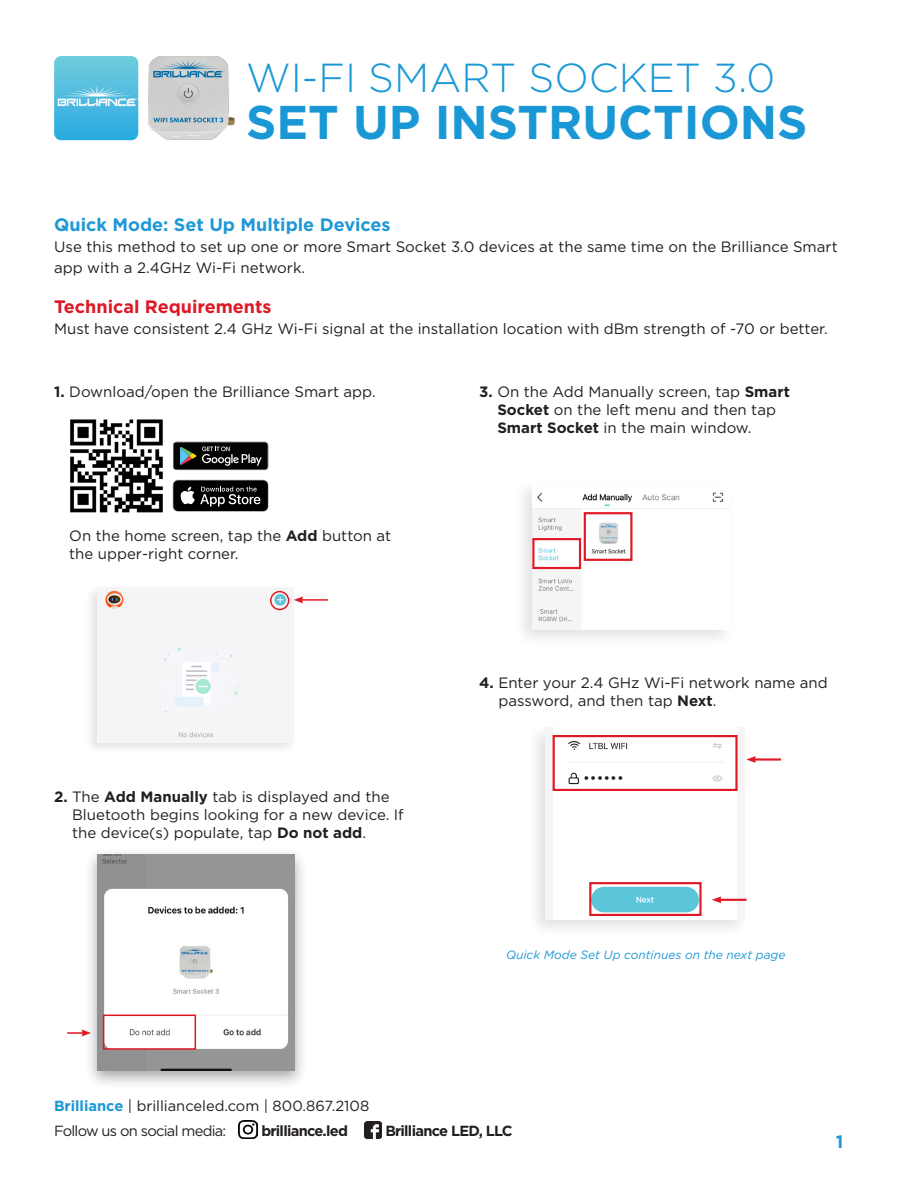
<style>
.page{position:relative;width:918px;height:1188px;background:#fff}
.page>*{position:absolute;margin:0;border:0;box-sizing:border-box;transform-origin:0 0}
.t1{font:700 47.4px "Gotham";color:#1a98d6}
.t2{font:300 40.5px "Gotham";color:#1a98d6}
.t3{font:700 18px "Gotham";color:#1f98d5}
.t4{font:700 18px "Gotham";color:#e01826}
.t5{font:15px/18px "Gotham";color:#231f20}
.t6{font:14.7px "Gotham";letter-spacing:-.015em;color:#231f20}
.t7{font:700 14.7px "Gotham";letter-spacing:-.05em;color:#231f20}
.t8{font:14.7px "Gotham";letter-spacing:-.05em;color:#231f20}
.t9{font:14.25px "Gotham";color:#231f20}
.t10{font:italic 12px "Gotham";color:#1f98d5}
.s1{font-weight:700}
.s2{font-weight:700;color:#1a98d6}
</style>
<div class="page">
<img style="left:239px;top:1120px;width:18px;height:19px">
<img style="left:364px;top:1121px;width:18px;height:18px">
<div style="left:84px;top:584px;width:213px;height:171px;background:#231f20;opacity:.13"></div>
<div style="left:98px;top:588px;width:196px;height:154px;background:#f5f5f5"></div>
<div style="left:270px;top:591px;width:19px;height:19px;border:2px solid #e01826;border-radius:50%"></div>
<hr style="left:301px;top:599px;width:27px;height:2px;background:#e01826">
<svg style="left:294px;top:596px;width:9px;height:7px"></svg>
<img style="left:70px;top:419px;width:93px;height:94px">
<svg style="left:173px;top:480px;width:96px;height:32px"></svg>
<div style="left:173px;top:440px;width:96px;height:32px;background:linear-gradient(to right,#f1f1f1,#f3f3f3)"></div>
<svg style="left:173px;top:442px;width:95px;height:28px"></svg>
<div style="left:513px;top:479px;width:222px;height:169px;background:#231f20;opacity:.13"></div>
<img style="left:532px;top:484px;width:198px;height:145px">
<div style="left:532px;top:538px;width:49px;height:31px;border:2px solid #e01826"></div>
<div style="left:584px;top:512px;width:48px;height:49px;border:2px solid #e01826"></div>
<div style="left:527px;top:722px;width:222px;height:216px;background:#231f20;opacity:.13"></div>
<img style="left:546px;top:728px;width:198px;height:191px">
<hr style="left:754px;top:758px;width:27px;height:3px;background:#e01826">
<svg style="left:746px;top:756px;width:10px;height:7px"></svg>
<hr style="left:720px;top:899px;width:26px;height:2px;background:#e01826">
<svg style="left:712px;top:896px;width:9px;height:7px"></svg>
<div style="left:553px;top:735px;width:185px;height:56px;border:2px solid #e01826"></div>
<div style="left:589px;top:882px;width:113px;height:34px;border:2px solid #e01826"></div>
<div style="left:583px;top:769px;width:60px;height:17px;background:#fff"></div>
<img style="left:54px;top:56px;width:84px;height:84px">
<img style="left:148px;top:56px;width:87px;height:84px">
<div style="left:84px;top:847px;width:224px;height:243px;background:#231f20;opacity:.4"></div>
<img style="left:98px;top:855px;width:197px;height:215px">
<svg style="left:67px;top:1029px;width:24px;height:8px"></svg>
<div style="left:103px;top:1015px;width:93px;height:35px;border:2px solid #e01826"></div>
<p class="t2" style="left:246px;top:53px;width:531px">WI-FI SMART SOCKET 3.0</p>
<p class="t1" style="left:246px;top:90px;width:563px">SET UP INSTRUCTIONS</p>
<p class="t3" style="left:54px;top:213px;width:338px">Quick Mode: Set Up Multiple Devices</p>
<p class="t5" style="left:54px;top:236px;width:785px;line-height:21px">Use this method to set up one or more Smart Socket 3.0 devices at the same time on the Brilliance Smart app with a 2.4GHz Wi-Fi network.</p>
<p class="t4" style="left:54px;top:295px;width:219px">Technical Requirements</p>
<p class="t5" style="left:54px;top:320px;width:775px">Must have consistent 2.4 GHz Wi-Fi signal at the installation location with dBm strength of -70 or better.</p>
<p class="t5" style="left:54px;top:383px;width:323px"><span class="s1">1.</span> Download/open the Brilliance Smart app.</p>
<p class="t5" style="left:69px;top:527px;width:324px">On the home screen, tap the <span class="s1">Add</span> button at the upper-right corner.</p>
<p class="t5" style="left:72px;top:787px;width:333px;text-indent:-18px"><span class="s1">2.</span> The <span class="s1">Add Manually</span> tab is displayed and the<br>Bluetooth begins looking for a new device. If the device(s) populate, tap <span class="s1">Do not add</span>.</p>
<p class="t5" style="left:497px;top:383px;width:294px;text-indent:-18px"><span class="s1">3.</span> On the Add Manually screen, tap <span class="s1">Smart<br>Socket</span> on the left menu and then tap<br><span class="s1">Smart Socket</span> in the main window.</p>
<p class="t5" style="left:498px;top:673px;width:331px;text-indent:-19px"><span class="s1">4.</span> Enter your 2.4 GHz Wi-Fi network name and password, and then tap <span class="s1">Next</span>.</p>
<p class="t9" style="left:583px;top:769px;width:42px">••••••</p>
<p class="t10" style="left:506px;top:947px;width:281px">Quick Mode Set Up continues on the next page</p>
<p class="t6" style="left:54px;top:1096px;width:317px"><span class="s2">Brilliance</span> | brillianceled.com | 800.867.2108</p>
<p class="t8" style="left:54px;top:1121px;width:174px">Follow us on social media:</p>
<p class="t7" style="left:261px;top:1121px;width:88px">brilliance.led</p>
<p class="t7" style="left:385px;top:1121px;width:129px">Brilliance LED, LLC</p>
<p class="t3" style="left:836px;top:1130px;width:9px">1</p>
</div>
